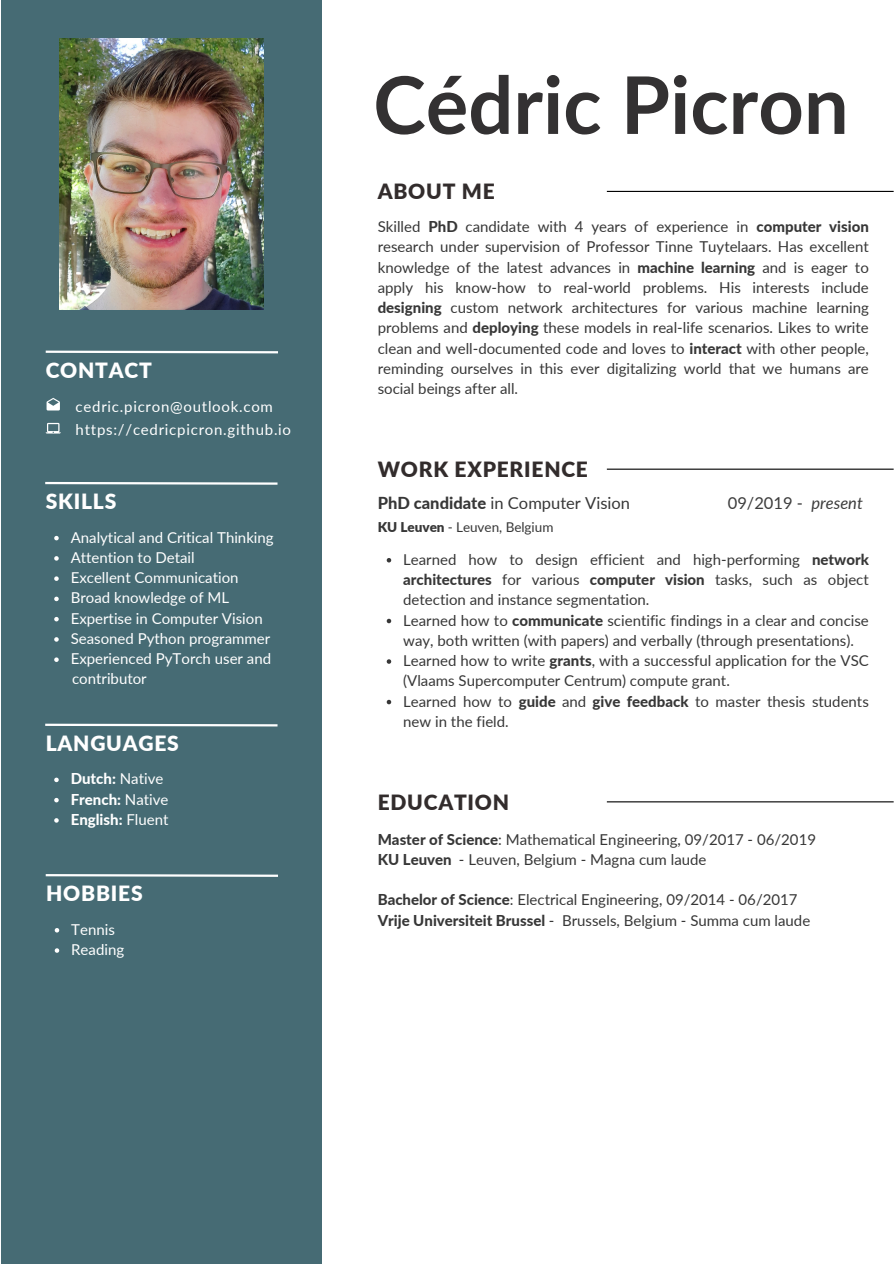
<style>
.page{position:relative;width:894px;height:1264px;background:#fff}
.page>*{position:absolute;margin:0;border:0;box-sizing:border-box;transform-origin:0 0}
.t1{font:700 79.5px "Lato";color:#333132}
.t2{font:900 21px "Lato";letter-spacing:.035em;color:#322c2c}
.t3{font:900 21px "Lato";letter-spacing:.035em;color:#fff}
.t4{font:16.5px "Lato";color:#373737}
.t5{font:16.5px "Lato";color:#3d3d3d}
.t6{font:15px/20.2px "Lato";color:#373737}
.t7{font:15px "Lato";color:#fff}
.t8{font:15px "Lato";letter-spacing:.05em;color:#fff}
.t9{font:800 15px "Lato";color:#fff}
.t10{font:13.5px "Lato";color:#373737}
.s1{font-weight:800}
.s2{font-style:italic}
.s3{font-weight:900}
.s4{font-weight:400}
</style>
<div class="page">
<div style="left:1px;top:0;width:320px;height:1263px;background:#466b74"></div>
<svg style="left:46px;top:423px;width:14px;height:10px"></svg>
<svg style="left:47px;top:398px;width:13px;height:12px"></svg>
<hr style="left:606px;top:468px;width:287px;height:2px;background:#000">
<img style="left:59px;top:39px;width:204px;height:271px">
<svg style="left:45px;top:350px;width:233px;height:4px"></svg>
<svg style="left:54px;top:536px;width:5px;height:4px"></svg>
<svg style="left:54px;top:556px;width:5px;height:4px"></svg>
<svg style="left:54px;top:576px;width:5px;height:5px"></svg>
<svg style="left:54px;top:596px;width:5px;height:5px"></svg>
<svg style="left:54px;top:617px;width:5px;height:4px"></svg>
<svg style="left:54px;top:637px;width:5px;height:4px"></svg>
<svg style="left:54px;top:657px;width:5px;height:5px"></svg>
<svg style="left:45px;top:481px;width:233px;height:4px"></svg>
<svg style="left:45px;top:723px;width:233px;height:4px"></svg>
<svg style="left:54px;top:777px;width:5px;height:5px"></svg>
<svg style="left:54px;top:798px;width:5px;height:4px"></svg>
<svg style="left:54px;top:818px;width:5px;height:4px"></svg>
<hr style="left:606px;top:191px;width:287px;height:1px;background:#000">
<hr style="left:606px;top:801px;width:287px;height:1px;background:#000">
<svg style="left:45px;top:874px;width:233px;height:3px"></svg>
<svg style="left:55px;top:928px;width:4px;height:4px"></svg>
<svg style="left:55px;top:948px;width:4px;height:4px"></svg>
<svg style="left:386px;top:558px;width:5px;height:4px"></svg>
<svg style="left:386px;top:618px;width:5px;height:5px"></svg>
<svg style="left:386px;top:659px;width:5px;height:4px"></svg>
<svg style="left:386px;top:699px;width:5px;height:5px"></svg>
<p class="t1" style="left:373px;top:55px;width:477px">Cédric Picron</p>
<p class="t3" style="left:46px;top:357px;width:108px">CONTACT</p>
<p class="t8" style="left:76px;top:397px;width:199px">cedric.picron@outlook.com</p>
<p class="t8" style="left:76px;top:420px;width:217px">https://cedricpicron.github.io</p>
<p class="t2" style="left:377px;top:178px;width:119px">ABOUT ME</p>
<p class="t6" style="left:377px;top:216px;width:492px;text-align:justify">Skilled <span class="s1">PhD</span> candidate with 4 years of experience in <span class="s1">computer vision </span>research under supervision of Professor Tinne Tuytelaars. Has excellent knowledge of the latest advances in <span class="s1">machine learning</span> and is eager to apply his know-how to real-world problems. His interests include <span class="s1">designing</span> custom network architectures for various machine learning problems and <span class="s1">deploying</span> these models in real-life scenarios. Likes to write clean and well-documented code and loves to <span class="s1">interact</span> with other people, reminding ourselves in this ever digitalizing world that we humans are social beings after all.</p>
<p class="t2" style="left:377px;top:456px;width:212px">WORK EXPERIENCE</p>
<p class="t3" style="left:46px;top:488px;width:72px">SKILLS</p>
<p class="t5" style="left:727px;top:492px;width:136px">09/2019 - <span class="s2">present</span></p>
<p class="t10" style="left:377px;top:518px;width:177px"><span class="s3">KU Leuven</span> - Leuven, Belgium</p>
<p class="t4" style="left:377px;top:492px;width:254px"><span class="s1">PhD candidate</span> in Computer Vision</p>
<p class="t7" style="left:71px;top:528px;width:204px">Analytical and Critical Thinking</p>
<p class="t7" style="left:71px;top:548px;width:125px">Attention to Detail</p>
<p class="t7" style="left:71px;top:568px;width:169px">Excellent Communication</p>
<p class="t7" style="left:71px;top:588px;width:160px">Broad knowledge of ML</p>
<p class="t7" style="left:71px;top:609px;width:193px">Expertise in Computer Vision</p>
<p class="t7" style="left:71px;top:629px;width:201px">Seasoned Python programmer</p>
<p class="t7" style="left:71px;top:649px;width:202px">Experienced PyTorch user and</p>
<p class="t7" style="left:72px;top:669px;width:76px">contributor</p>
<p class="t6" style="left:403px;top:549px;width:467px;text-align:justify">Learned how to design efficient and high-performing <span class="s1">network architectures</span> for various <span class="s1">computer vision</span> tasks, such as object detection and instance segmentation.</p>
<p class="t6" style="left:403px;top:609px;width:467px">Learned how to <span class="s1">communicate</span> scientific findings in a clear and concise way, both written (with papers) and verbally (through presentations).</p>
<p class="t6" style="left:403px;top:650px;width:467px">Learned how to write <span class="s1">grants</span>, with a successful application for the VSC (Vlaams Supercomputer Centrum) compute grant.</p>
<p class="t6" style="left:403px;top:690px;width:467px">Learned how to <span class="s1">guide</span> and <span class="s1">give feedback</span> to master thesis students new in the field.</p>
<p class="t3" style="left:46px;top:730px;width:135px">LANGUAGES</p>
<p class="t9" style="left:71px;top:769px;width:94px">Dutch: <span class="s4">Native</span></p>
<p class="t9" style="left:71px;top:789px;width:99px">French: <span class="s4">Native</span></p>
<p class="t9" style="left:71px;top:810px;width:99px">English: <span class="s4">Fluent</span></p>
<p class="t3" style="left:46px;top:880px;width:98px">HOBBIES</p>
<p class="t7" style="left:71px;top:920px;width:45px">Tennis</p>
<p class="t7" style="left:71px;top:940px;width:54px">Reading</p>
<p class="t2" style="left:377px;top:789px;width:133px">EDUCATION</p>
<p class="t6" style="left:377px;top:828px;width:440px"><span class="s1">Master of Science</span>: Mathematical Engineering, 09/2017 - 06/2019</p>
<p class="t6" style="left:377px;top:849px;width:330px"><span class="s1">KU Leuven</span> - Leuven, Belgium - Magna cum laude</p>
<p class="t6" style="left:377px;top:889px;width:421px"><span class="s1">Bachelor of Science</span>: Electrical Engineering, 09/2014 - 06/2017</p>
<p class="t6" style="left:377px;top:909px;width:434px"><span class="s1">Vrije Universiteit Brussel</span> - Brussels, Belgium - Summa cum laude</p>
</div>
